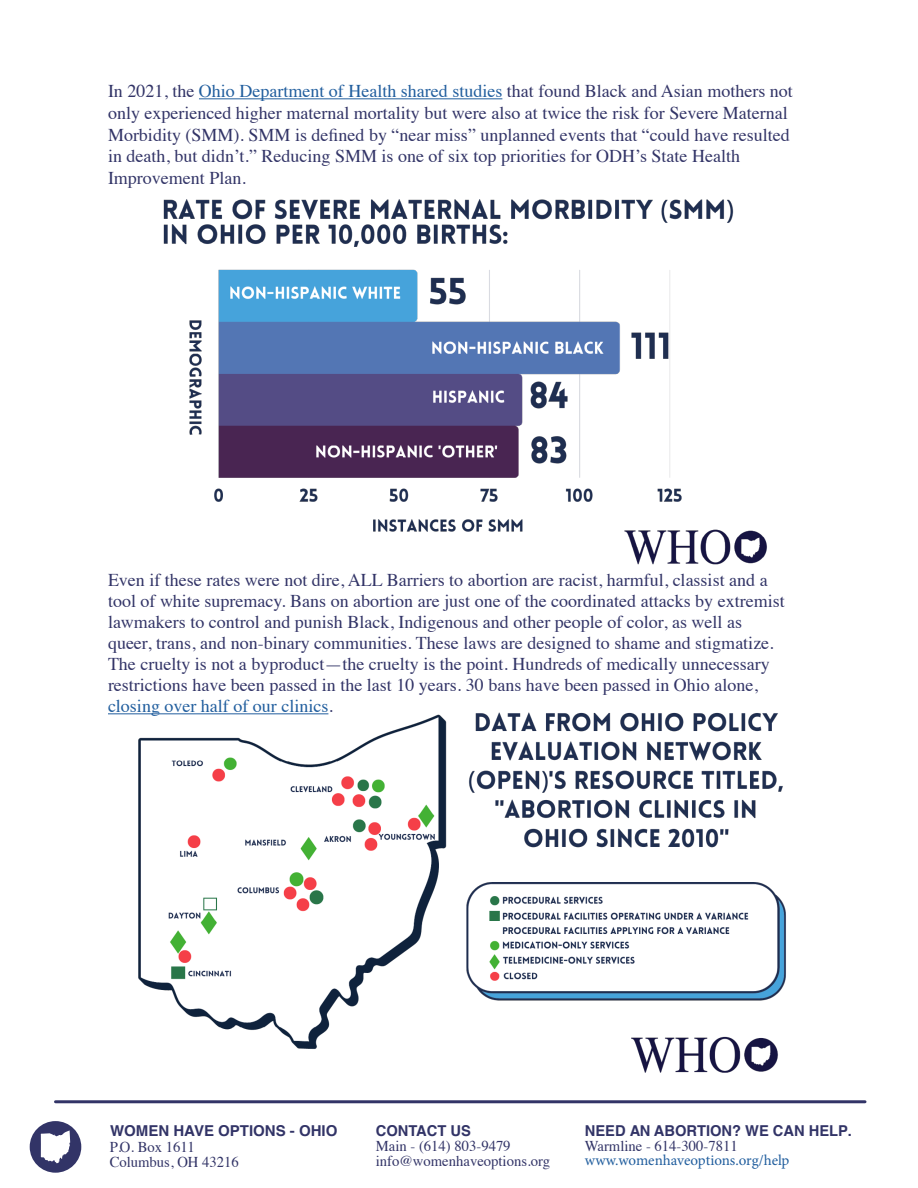
<style>
.page{position:relative;width:918px;height:1188px;background:#fff}
.page>*{position:absolute;margin:0;border:0;box-sizing:border-box;transform-origin:0 0}
.t1{font:18px/21px "Times";color:#323467}
.t2{font:15px/15px "Times";color:#323467}
.t3{font:700 15px "Helvetica";color:#323467}
.t4{font:15px "Minion Pro";letter-spacing:-.005em;color:#215e9e}
.s1{color:#215e9e}
</style>
<div class="page">
<svg style="left:30px;top:1121px;width:51px;height:52px"></svg>
<hr style="left:56px;top:1100px;width:809px;height:3px;background:#323467">
<hr style="left:199px;top:98px;width:303px;height:1px;background:#215e9e">
<hr style="left:108px;top:713px;width:220px;height:1px;background:#215e9e">
<img style="left:163px;top:199px;width:604px;height:366px">
<img style="left:110px;top:712px;width:676px;height:361px">
<p class="t1" style="left:108px;top:79px;width:686px;line-height:21.6px">In 2021, the <span class="s1">Ohio Department of Health shared studies</span> that found Black and Asian mothers not only experienced higher maternal mortality but were also at twice the risk for Severe Maternal Morbidity (SMM). SMM is defined by “near miss” unplanned events that “could have resulted in death, but didn’t.” Reducing SMM is one of six top priorities for ODH’s State Health Improvement Plan.</p>
<p class="t1" style="left:108px;top:568px;width:678px">Even if these rates were not dire, ALL Barriers to abortion are racist, harmful, classist and a tool of white supremacy. Bans on abortion are just one of the coordinated attacks by extremist lawmakers to control and punish Black, Indigenous and other people of color, as well as queer, trans, and non-binary communities. These laws are designed to shame and stigmatize.<br>The cruelty is not a byproduct—the cruelty is the point. Hundreds of medically unnecessary restrictions have been passed in the last 10 years. 30 bans have been passed in Ohio alone, <span class="s1">closing over half of our clinics</span>.</p>
<p class="t3" style="left:110px;top:1121px;width:229px">WOMEN HAVE OPTIONS - OHIO</p>
<p class="t2" style="left:110px;top:1138px;width:131px">P.O. Box 1611<br>Columbus, OH 43216</p>
<p class="t3" style="left:376px;top:1121px;width:97px">CONTACT US</p>
<p class="t2" style="left:376px;top:1137px;width:176px">Main - (614) 803-9479 info@womenhaveoptions.org</p>
<p class="t3" style="left:585px;top:1121px;width:269px">NEED AN ABORTION? WE CAN HELP.</p>
<p class="t2" style="left:585px;top:1137px;width:154px">Warmline - 614-300-7811</p>
<p class="t4" style="left:585px;top:1150px;width:206px">www.womenhaveoptions.org/help</p>
</div>
